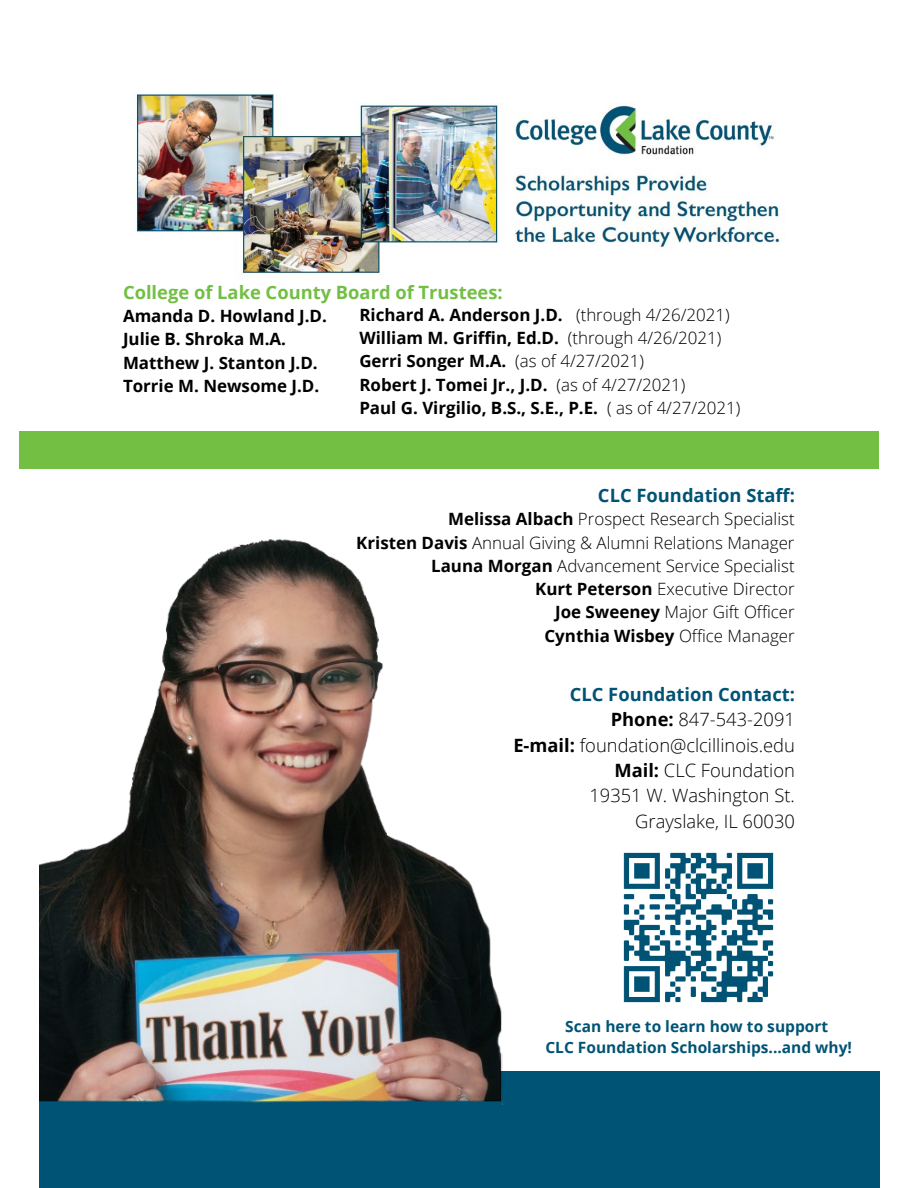
<style>
.page{position:relative;width:918px;height:1188px;background:#fff}
.page>*{position:absolute;margin:0;border:0;box-sizing:border-box;transform-origin:0 0}
.t1{font:300 18.3px "Open Sans";color:#000}
.t2{font:700 18.3px "Open Sans";color:#005374}
.t3{font:700 18.3px "Open Sans";color:#72bf44}
.t4{font:700 16.95px "Open Sans";color:#000}
.t5{font:300 16.95px "Open Sans";color:#000}
.t6{font:700 15.45px "Open Sans";color:#005374}
.s1{font-weight:300}
.s2{font-weight:700}
</style>
<div class="page">
<img style="left:136px;top:93px;width:644px;height:181px">
<div style="left:39px;top:1071px;width:840px;height:117px;background:#005374"></div>
<img style="left:39px;top:539px;width:463px;height:564px">
<div style="left:20px;top:432px;width:859px;height:37px;background:#72bf44"></div>
<img style="left:623px;top:852px;width:151px;height:151px">
<p class="t3" style="left:123px;top:279px;width:381px">College of Lake County Board of Trustees:</p>
<p class="t4" style="left:123px;top:304px;width:205px">Amanda D. Howland J.D.</p>
<p class="t4" style="left:123px;top:327px;width:165px">Julie B. Shroka M.A.</p>
<p class="t4" style="left:123px;top:351px;width:196px">Matthew J. Stanton J.D.</p>
<p class="t4" style="left:123px;top:374px;width:198px">Torrie M. Newsome J.D.</p>
<p class="t4" style="left:359px;top:303px;width:372px">Richard A. Anderson J.D. <span class="s1">(through 4/26/2021)</span></p>
<p class="t4" style="left:359px;top:326px;width:364px">William M. Griffin, Ed.D. <span class="s1">(through 4/26/2021)</span></p>
<p class="t4" style="left:359px;top:349px;width:286px">Gerri Songer M.A. <span class="s1">(as of 4/27/2021)</span></p>
<p class="t4" style="left:359px;top:372px;width:327px">Robert J. Tomei Jr., J.D. <span class="s1">(as of 4/27/2021)</span></p>
<p class="t4" style="left:359px;top:396px;width:382px">Paul G. Virgilio, B.S., S.E., P.E. <span class="s1">( as of 4/27/2021)</span></p>
<p class="t2" style="left:598px;top:483px;width:198px">CLC Foundation Staff:</p>
<p class="t5" style="left:448px;top:507px;width:348px"><span class="s2">Melissa Albach</span> Prospect Research Specialist</p>
<p class="t5" style="left:356px;top:531px;width:440px"><span class="s2">Kristen Davis</span> Annual Giving &amp; Alumni Relations Manager</p>
<p class="t5" style="left:431px;top:554px;width:365px"><span class="s2">Launa Morgan</span> Advancement Service Specialist</p>
<p class="t5" style="left:535px;top:577px;width:261px"><span class="s2">Kurt Peterson</span> Executive Director</p>
<p class="t5" style="left:555px;top:600px;width:241px"><span class="s2">Joe Sweeney</span> Major Gift Officer</p>
<p class="t4" style="left:545px;top:624px;width:252px">Cynthia Wisbey <span class="s1">Office Manager</span></p>
<p class="t2" style="left:570px;top:681px;width:227px">CLC Foundation Contact:</p>
<p class="t1" style="left:611px;top:707px;width:186px"><span class="s2">Phone:</span> 847-543-2091</p>
<p class="t1" style="left:513px;top:732px;width:283px"><span class="s2">E-mail:</span> foundation@clcillinois.edu</p>
<p class="t1" style="left:614px;top:757px;width:182px"><span class="s2">Mail:</span> CLC Foundation</p>
<p class="t1" style="left:589px;top:783px;width:207px">19351 W. Washington St.</p>
<p class="t1" style="left:635px;top:808px;width:161px">Grayslake, IL 60030</p>
<p class="t6" style="left:565px;top:1015px;width:264px">Scan here to learn how to support</p>
<p class="t6" style="left:545px;top:1037px;width:308px">CLC Foundation Scholarships...and why!</p>
</div>
